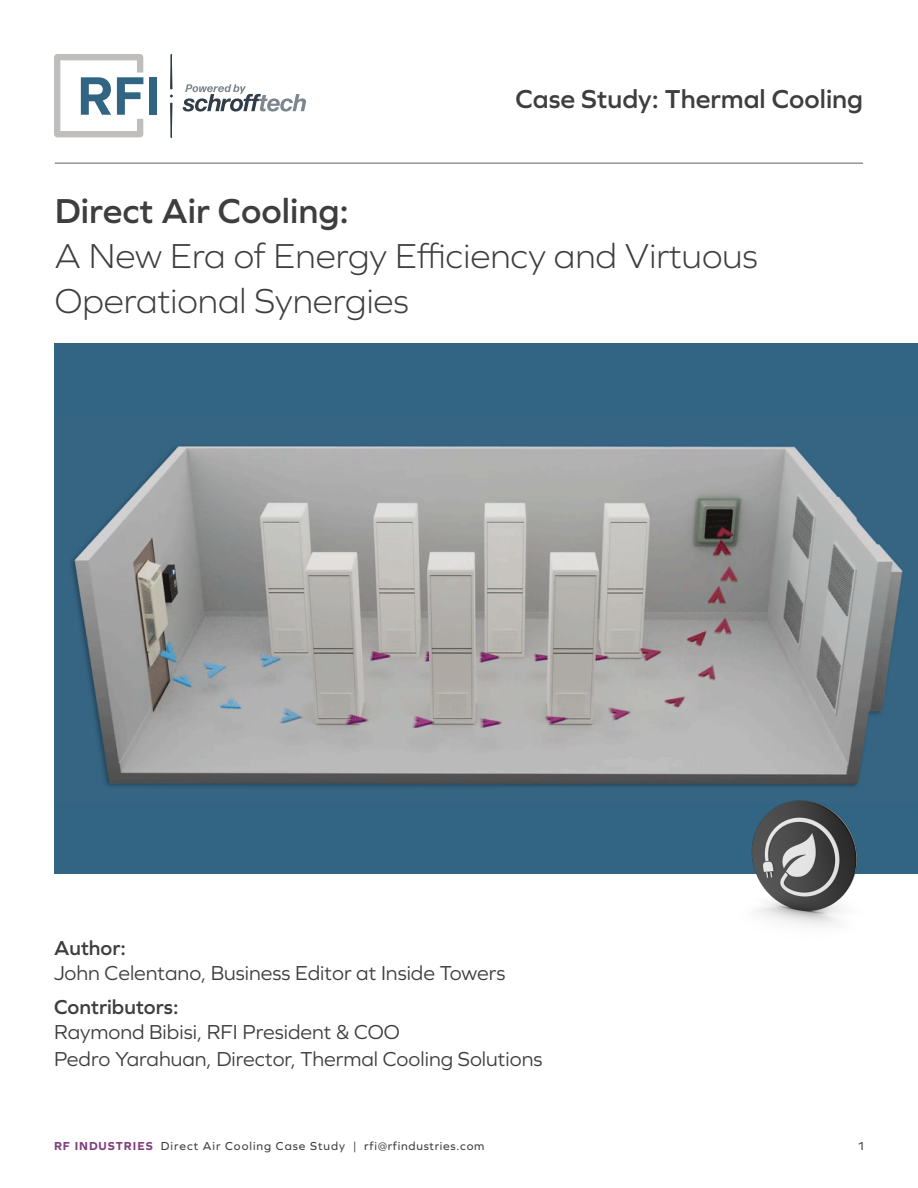
<style>
.page{position:relative;width:918px;height:1188px;background:#fff}
.page>*{position:absolute;margin:0;border:0;box-sizing:border-box;transform-origin:0 0}
.t1{font:300 36px/45px "Graphie";color:#3e3e3f}
.t2{font:600 27px "Graphie";color:#3e3e3f}
.t3{font:21px "Graphie";color:#3e3e3f}
.t4{font:600 21px "Graphie";color:#3e3e3f}
.t5{font:12px "Graphie";letter-spacing:.08em;color:#3e3e3f}
.s1{font-weight:600}
.s2{font-weight:700;color:#813e7b}
</style>
<div class="page">
<hr style="left:55px;top:162px;width:808px;height:2px;background:#939598">
<svg style="left:183px;top:84px;width:123px;height:28px"></svg>
<svg style="left:54px;top:54px;width:90px;height:84px"></svg>
<div style="left:149px;top:77px;width:8px;height:38px;background:#316583"></div>
<svg style="left:171px;top:54px;width:1px;height:35px"></svg>
<svg style="left:171px;top:103px;width:1px;height:35px"></svg>
<div style="left:55px;top:343px;width:863px;height:531px;background:#316583"></div>
<img style="left:71px;top:446px;width:832px;height:341px">
<img style="left:712px;top:769px;width:177px;height:157px">
<p class="t2" style="left:516px;top:83px;width:349px">Case Study: Thermal Cooling</p>
<p class="t1" style="left:55px;top:188px;width:705px"><span class="s1">Direct Air Cooling:<br></span>A New Era of Energy Efficiency and Virtuous<br>Operational Synergies</p>
<p class="t4" style="left:54px;top:935px;width:74px">Author:</p>
<p class="t3" style="left:54px;top:961px;width:453px">John Celentano, Business Editor at Inside Towers</p>
<p class="t4" style="left:54px;top:994px;width:126px">Contributors:</p>
<p class="t3" style="left:54px;top:1020px;width:347px">Raymond Bibisi, RFI President &amp; COO</p>
<p class="t3" style="left:54px;top:1047px;width:490px">Pedro Yarahuan, Director, Thermal Cooling Solutions</p>
<p class="t5" style="left:54px;top:1139px;width:432px"><span class="s2">RF INDUSTRIES</span> Direct Air Cooling Case Study | rfi@rfindustries.com</p>
<p class="t5" style="left:857px;top:1139px;width:9px">1</p>
</div>
